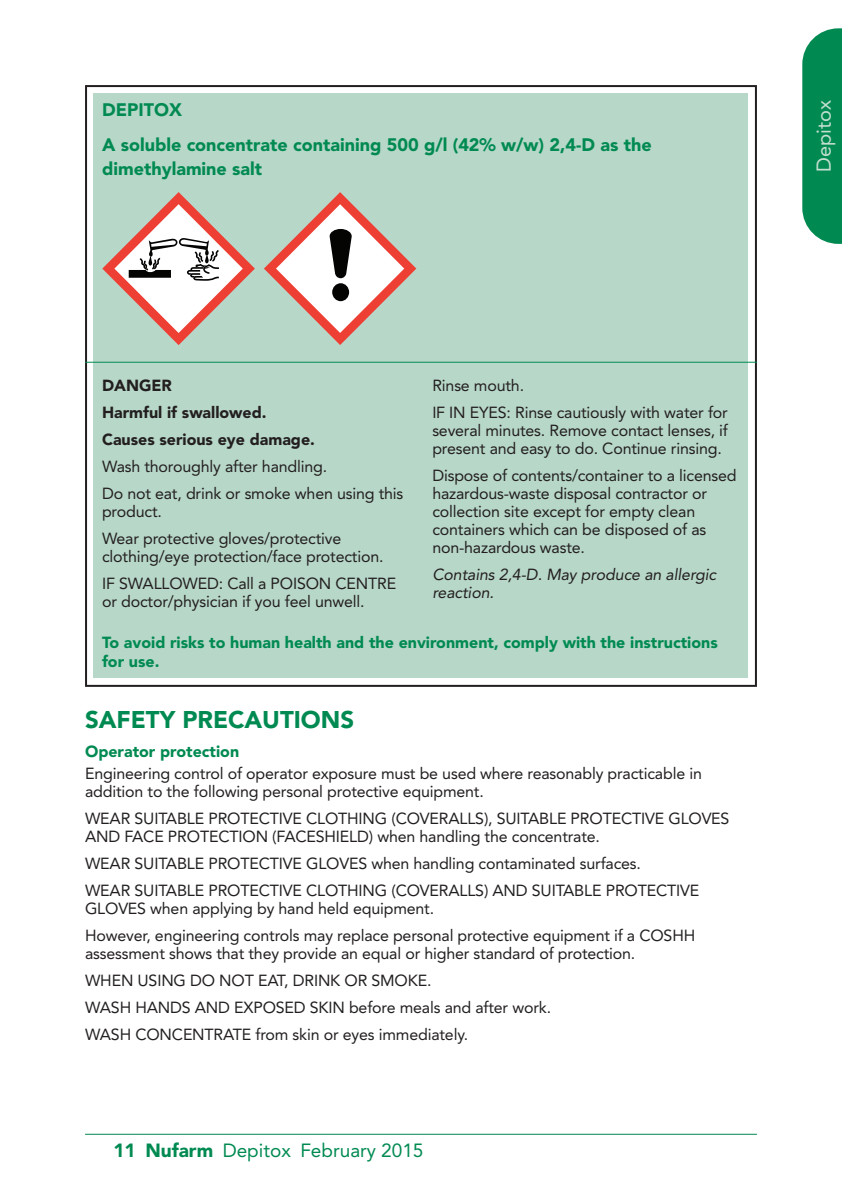
<style>
.page{position:relative;width:842px;height:1191px;background:#fff}
.page>*{position:absolute;margin:0;border:0;box-sizing:border-box;transform-origin:0 0}
.t1{font:900 24px "Avenir";color:#008a52}
.t2{font:20px "Avenir";color:#c5dfd1}
.t3{font:19px "Avenir";color:#008a52}
.t4{font:900 18px/35.4px "Avenir";color:#008a52}
.t5{font:16px/27px "Avenir";letter-spacing:-.01em;color:#231f20}
.t6{font:900 16px/19px "Avenir";color:#008a52}
.t7{font:900 16px/27px "Avenir";color:#231f20}
.t8{font:italic 16px/18px "Avenir";letter-spacing:-.005em;color:#231f20}
.s1{font-weight:900}
</style>
<div class="page">
<svg style="left:802px;top:28px;width:40px;height:216px;background:#159360"></svg>
<hr style="left:85px;top:1133px;width:672px;height:1px;background:#008a52">
<div style="left:94px;top:94px;width:654px;height:584px;background:#b7d7c8"></div>
<hr style="left:85px;top:362px;width:672px;height:1px;background:#008a52">
<svg style="left:102px;top:192px;width:153px;height:153px"></svg>
<svg style="left:264px;top:192px;width:152px;height:153px"></svg>
<p class="t4" style="left:102px;top:93px;width:551px">DEPITOX<br>A soluble concentrate containing 500 g/l (42% w/w) 2,4-D as the</p>
<p class="t4" style="left:102px;top:153px;width:162px">dimethylamine salt</p>
<p class="t5" style="left:432px;top:373px;width:297px">Rinse mouth.<br>IF IN EYES: Rinse cautiously with water for</p>
<p class="t5" style="left:432px;top:423px;width:297px;line-height:18px">several minutes. Remove contact lenses, if present and easy to do. Continue rinsing.</p>
<p class="t5" style="left:432px;top:468px;width:306px;line-height:18px">Dispose of contents/container to a licensed hazardous-waste disposal contractor or collection site except for empty clean containers which can be disposed of as non-hazardous waste.</p>
<p class="t8" style="left:432px;top:567px;width:285px">Contains 2,4-D. May produce an allergic reaction.</p>
<p class="t6" style="left:102px;top:634px;width:617px">To avoid risks to human health and the environment, comply with the instructions for use.</p>
<p class="t7" style="left:102px;top:373px;width:214px">DANGER<br>Harmful if swallowed.<br>Causes serious eye damage.</p>
<p class="t5" style="left:102px;top:454px;width:303px">Wash thoroughly after handling.<br>Do not eat, drink or smoke when using this</p>
<p class="t5" style="left:102px;top:499px;width:241px">product.<br>Wear protective gloves/protective</p>
<p class="t5" style="left:102px;top:544px;width:296px">clothing/eye protection/face protection.<br>IF SWALLOWED: Call a POISON CENTRE</p>
<p class="t5" style="left:102px;top:589px;width:264px">or doctor/physician if you feel unwell.</p>
<h1 class="t1" style="left:85px;top:709px;width:271px">SAFETY PRECAUTIONS</h1>
<p class="t6" style="left:85px;top:743px;width:156px">Operator protection</p>
<p class="t5" style="left:85px;top:766px;width:618px;line-height:18px">Engineering control of operator exposure must be used where reasonably practicable in addition to the following personal protective equipment.</p>
<p class="t5" style="left:85px;top:811px;width:646px;line-height:18px">WEAR SUITABLE PROTECTIVE CLOTHING (COVERALLS), SUITABLE PROTECTIVE GLOVES<br>AND FACE PROTECTION (FACESHIELD) when handling the concentrate.</p>
<p class="t5" style="left:85px;top:851px;width:616px">WEAR SUITABLE PROTECTIVE GLOVES when handling contaminated surfaces.<br>WEAR SUITABLE PROTECTIVE CLOTHING (COVERALLS) AND SUITABLE PROTECTIVE</p>
<p class="t5" style="left:85px;top:896px;width:612px">GLOVES when applying by hand held equipment.<br>However, engineering controls may replace personal protective equipment if a COSHH</p>
<p class="t5" style="left:85px;top:941px;width:552px">assessment shows that they provide an equal or higher standard of protection.<br>WHEN USING DO NOT EAT, DRINK OR SMOKE.<br>WASH HANDS AND EXPOSED SKIN before meals and after work.<br>WASH CONCENTRATE from skin or eyes immediately.</p>
<p class="t3" style="left:113px;top:1142px;width:312px"><span class="s1">11 Nufarm</span> Depitox February 2015</p>
<p class="t2" style="left:816px;top:172px;width:73px;rotate:-90deg">Depitox</p>
</div>
